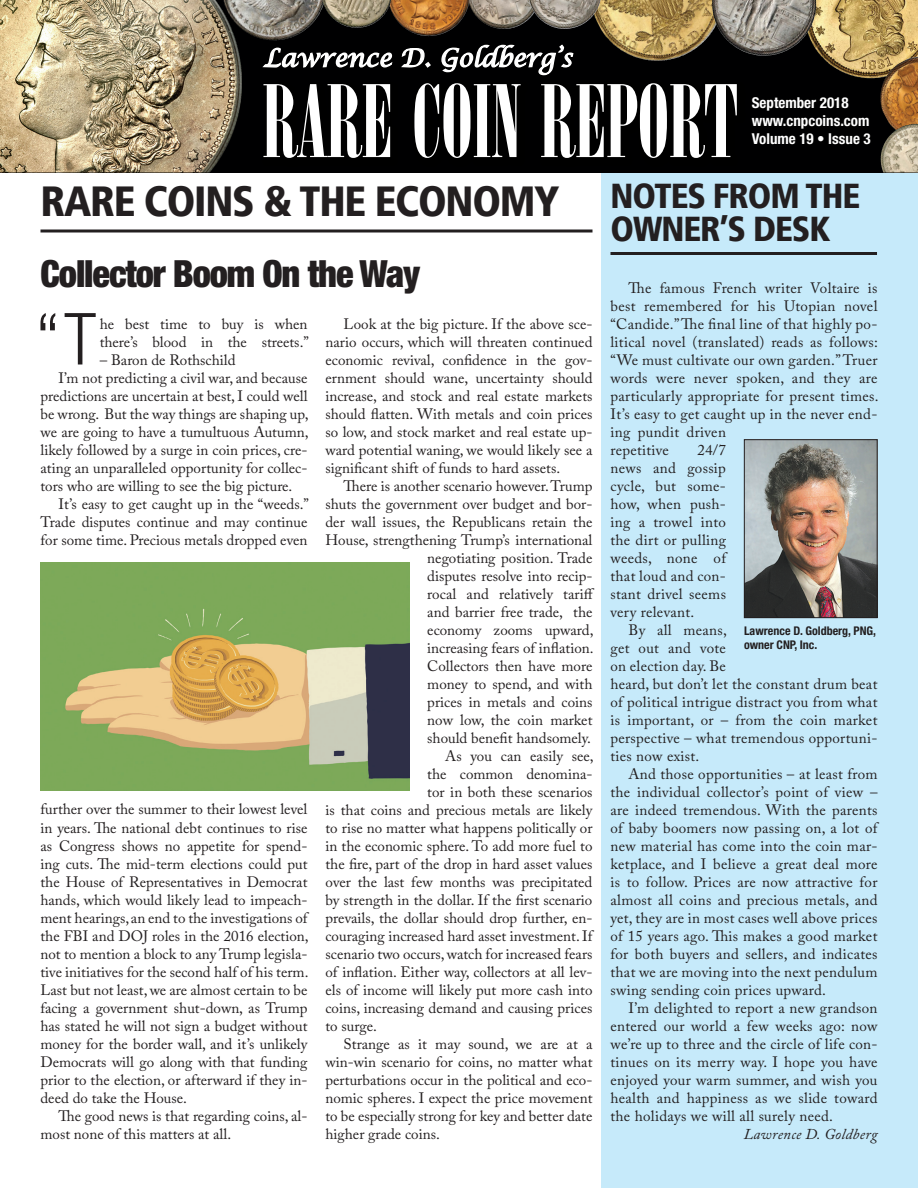
<style>
.page{position:relative;width:918px;height:1188px;background:#fff}
.page>*{position:absolute;margin:0;border:0;box-sizing:border-box;transform-origin:0 0}
.t1{font:300 condensed 72px "Helvetica Neue";color:#231f20}
.t2{font:900 condensed 42px "Frutiger";letter-spacing:-.03em;color:#231f20}
.t3{font:900 condensed 37.5px "Helvetica Neue";letter-spacing:-.03em;color:#231f20}
.t4{font:900 condensed 34.5px "Frutiger";letter-spacing:-.03em;color:#231f20}
.t5{font:15px/18px "Adobe Caslon Pro";color:#231f20;text-align:justify}
.t6{font:15px/18px "Adobe Caslon Pro";letter-spacing:.02em;color:#231f20}
.t7{font:700 condensed 15px/18px "Helvetica Neue";color:#fff}
.t8{font:italic 15px "Adobe Caslon Pro";letter-spacing:.02em;color:#231f20}
.t9{font:700 condensed 12px/14.4px "Helvetica Neue";color:#231f20}
</style>
<div class="page">
<div style="left:602px;top:0;width:316px;height:1188px;background:#c6eafa"></div>
<img style="left:746px;top:441px;width:130px;height:175px">
<div style="left:744px;top:439px;width:134px;height:179px;border:1px solid #231f20"></div>
<hr style="left:40px;top:230px;width:552px;height:2px;background:#231f20">
<hr style="left:610px;top:252px;width:267px;height:3px;background:#231f20">
<svg style="left:242px;top:0;width:676px;height:172px;background:#2a2218"></svg>
<img style="left:0;top:0;width:242px;height:172px">
<img style="left:804px;top:0;width:114px;height:78px">
<img style="left:591px;top:0;width:60px;height:60px">
<div style="left:262px;top:81px;width:484px;height:86px;background:#000"></div>
<svg style="left:263px;top:83px;width:474px;height:75px"></svg>
<img style="left:468px;top:0;width:30px;height:28px">
<img style="left:882px;top:57px;width:35px;height:29px">
<img style="left:388px;top:0;width:19px;height:30px">
<img style="left:529px;top:0;width:35px;height:29px">
<img style="left:712px;top:0;width:89px;height:57px">
<img style="left:223px;top:0;width:46px;height:40px">
<img style="left:881px;top:124px;width:30px;height:45px">
<img style="left:322px;top:0;width:44px;height:28px">
<svg style="left:261px;top:44px;width:313px;height:32px"></svg>
<img style="left:40px;top:562px;width:369px;height:229px">
<p class="t7" style="left:752px;top:94px;width:120px">September 2018 www.cnpcoins.com<br>Volume 19 • Issue 3</p>
<h2 class="t2" style="left:40px;top:176px;width:821px">RARE COINS &amp; THE ECONOMY <sup>NOTES</sup> <sup>FROM</sup> <sup>THE</sup></h2>
<h3 class="t4" style="left:610px;top:208px;width:222px">OWNER’S DESK</h3>
<h3 class="t3" style="left:40px;top:250px;width:381px">Collector Boom On the Way</h3>
<h1 class="t1" style="left:35px;top:298px;width:62px">“T</h1>
<p class="t5" style="left:100px;top:314px;width:211px">he best time to buy is when there’s blood in the streets.”</p>
<p class="t5" style="left:100px;top:350px;width:137px">– Baron de Rothschild</p>
<p class="t5" style="left:58px;top:368px;width:251px">I’m not predicting a civil war, and because</p>
<p class="t5" style="left:40px;top:386px;width:269px">predictions are uncertain at best, I could well</p>
<p class="t5" style="left:40px;top:404px;width:270px">be wrong. But the way things are shaping up,</p>
<p class="t5" style="left:40px;top:422px;width:270px">we are going to have a tumultuous Autumn,</p>
<p class="t5" style="left:40px;top:440px;width:269px">likely followed by a surge in coin prices, cre-</p>
<p class="t5" style="left:40px;top:458px;width:268px">ating an unparalleled opportunity for collec-</p>
<p class="t5" style="left:40px;top:476px;width:253px">tors who are willing to see the big picture.</p>
<p class="t5" style="left:58px;top:494px;width:252px">It’s easy to get caught up in the “weeds.”</p>
<p class="t5" style="left:40px;top:512px;width:268px">Trade disputes continue and may continue</p>
<p class="t5" style="left:40px;top:530px;width:268px">for some time. Precious metals dropped even</p>
<p class="t5" style="left:40px;top:800px;width:270px">further over the summer to their lowest level in years. The national debt continues to rise as Congress shows no appetite for spend&shy;ing cuts. The mid-term elections could put the House of Representatives in Democrat hands, which would likely lead to impeach&shy;ment hearings, an end to the investigations of the FBI and DOJ roles in the 2016 election, not to mention a block to any Trump legisla&shy;tive initiatives for the second half of his term.<br>Last but not least, we are almost certain to be facing a government shut-down, as Trump has stated he will not sign a budget without money for the border wall, and it’s unlikely Democrats will go along with that funding prior to the election, or afterward if they in&shy;deed do take the House.</p>
<p class="t5" style="left:40px;top:1106px;width:268px;text-indent:18px">The good news is that regarding coins, al&shy;most none of this matters at all.</p>
<p class="t5" style="left:325px;top:314px;width:269px;text-indent:18px">Look at the big picture. If the above sce&shy;nario occurs, which will threaten continued economic revival, confidence in the gov&shy;ernment should wane, uncertainty should increase, and stock and real estate markets should flatten. With metals and coin prices so low, and stock market and real estate up&shy;ward potential waning, we would likely see a significant shift of funds to hard assets.</p>
<p class="t5" style="left:343px;top:476px;width:251px">There is another scenario however. Trump</p>
<p class="t5" style="left:325px;top:494px;width:268px">shuts the government over budget and bor-</p>
<p class="t5" style="left:325px;top:512px;width:268px">der wall issues, the Republicans retain the</p>
<p class="t5" style="left:325px;top:530px;width:268px">House, strengthening Trump’s international</p>
<p class="t5" style="left:427px;top:548px;width:167px">negotiating position. Trade</p>
<p class="t5" style="left:427px;top:566px;width:167px">disputes resolve into recip-</p>
<p class="t5" style="left:427px;top:584px;width:168px">rocal and relatively tariff</p>
<p class="t5" style="left:427px;top:602px;width:167px">and barrier free trade, the</p>
<p class="t5" style="left:427px;top:620px;width:168px">economy zooms upward,</p>
<p class="t5" style="left:427px;top:638px;width:168px">increasing fears of inflation.</p>
<p class="t5" style="left:427px;top:656px;width:167px">Collectors then have more</p>
<p class="t5" style="left:427px;top:674px;width:167px">money to spend, and with</p>
<p class="t5" style="left:427px;top:692px;width:167px">prices in metals and coins</p>
<p class="t5" style="left:427px;top:710px;width:167px">now low, the coin market</p>
<p class="t5" style="left:427px;top:728px;width:165px">should benefit handsomely.</p>
<p class="t5" style="left:445px;top:746px;width:150px">As you can easily see,</p>
<p class="t5" style="left:427px;top:764px;width:167px">the common denomina-</p>
<p class="t5" style="left:427px;top:782px;width:167px">tor in both these scenarios</p>
<p class="t5" style="left:325px;top:800px;width:269px">is that coins and precious metals are likely</p>
<p class="t5" style="left:325px;top:818px;width:268px">to rise no matter what happens politically or</p>
<p class="t5" style="left:325px;top:836px;width:269px">in the economic sphere. To add more fuel to</p>
<p class="t5" style="left:325px;top:854px;width:268px">the fire, part of the drop in hard asset values</p>
<p class="t5" style="left:325px;top:872px;width:268px">over the last few months was precipitated</p>
<p class="t5" style="left:325px;top:890px;width:268px">by strength in the dollar. If the first scenario</p>
<p class="t5" style="left:325px;top:908px;width:268px">prevails, the dollar should drop further, en-</p>
<p class="t5" style="left:325px;top:926px;width:269px">couraging increased hard asset investment. If</p>
<p class="t5" style="left:325px;top:944px;width:268px">scenario two occurs, watch for increased fears</p>
<p class="t5" style="left:325px;top:962px;width:268px">of inflation. Either way, collectors at all lev-</p>
<p class="t5" style="left:325px;top:980px;width:268px">els of income will likely put more cash into</p>
<p class="t5" style="left:325px;top:998px;width:268px">coins, increasing demand and causing prices</p>
<p class="t5" style="left:325px;top:1016px;width:53px">to surge.</p>
<p class="t5" style="left:343px;top:1034px;width:251px">Strange as it may sound, we are at a</p>
<p class="t5" style="left:325px;top:1052px;width:269px">win-win scenario for coins, no matter what</p>
<p class="t5" style="left:325px;top:1070px;width:269px">perturbations occur in the political and eco-</p>
<p class="t5" style="left:325px;top:1088px;width:268px">nomic spheres. I expect the price movement</p>
<p class="t5" style="left:325px;top:1106px;width:269px">to be especially strong for key and better date</p>
<p class="t5" style="left:325px;top:1124px;width:116px">higher grade coins.</p>
<p class="t6" style="left:610px;top:278px;width:270px;text-indent:18px">The famous French writer Voltaire is best remembered for his Utopian novel “Candide.” The final line of that highly po&shy;litical novel (translated) reads as follows: “We must cultivate our own garden.” Truer words were never spoken, and they are particularly appropriate for present times.<br>It’s easy to get caught up in the never end&shy;ing pundit driven<br>repetitive</p>
<p class="t5" style="left:610px;top:440px;width:117px;text-indent:87px">24/7 news and gossip cycle, but some&shy;how, when push&shy;ing a trowel into the dirt or pulling weeds, none of that loud and con&shy;stant drivel seems very relevant.</p>
<p class="t6" style="left:610px;top:620px;width:269px;text-indent:18px">By all means,<br>get out and vote<br>on election day. Be<br>heard, but don’t let the constant drum beat of political intrigue distract you from what is important, or – from the coin market perspective – what tremendous opportuni&shy;ties now exist.</p>
<p class="t5" style="left:610px;top:764px;width:269px;text-indent:18px">And those opportunities – at least from the individual collector’s point of view – are indeed tremendous. With the parents of baby boomers now passing on, a lot of new material has come into the coin mar&shy;ketplace, and I believe a great deal more is to follow. Prices are now attractive for almost all coins and precious metals, and yet, they are in most cases well above prices of 15 years ago. This makes a good market for both buyers and sellers, and indicates that we are moving into the next pendulum swing sending coin prices upward.</p>
<p class="t5" style="left:610px;top:998px;width:269px;text-indent:18px">I’m delighted to report a new grandson entered our world a few weeks ago: now we’re up to three and the circle of life con&shy;tinues on its merry way. I hope you have enjoyed your warm summer, and wish you health and happiness as we slide toward the holidays we will all surely need.</p>
<p class="t8" style="left:744px;top:1125px;width:135px">Lawrence D. Goldberg</p>
<p class="t9" style="left:744px;top:623px;width:134px">Lawrence D. Goldberg, PNG, owner CNP, Inc.</p>
</div>
